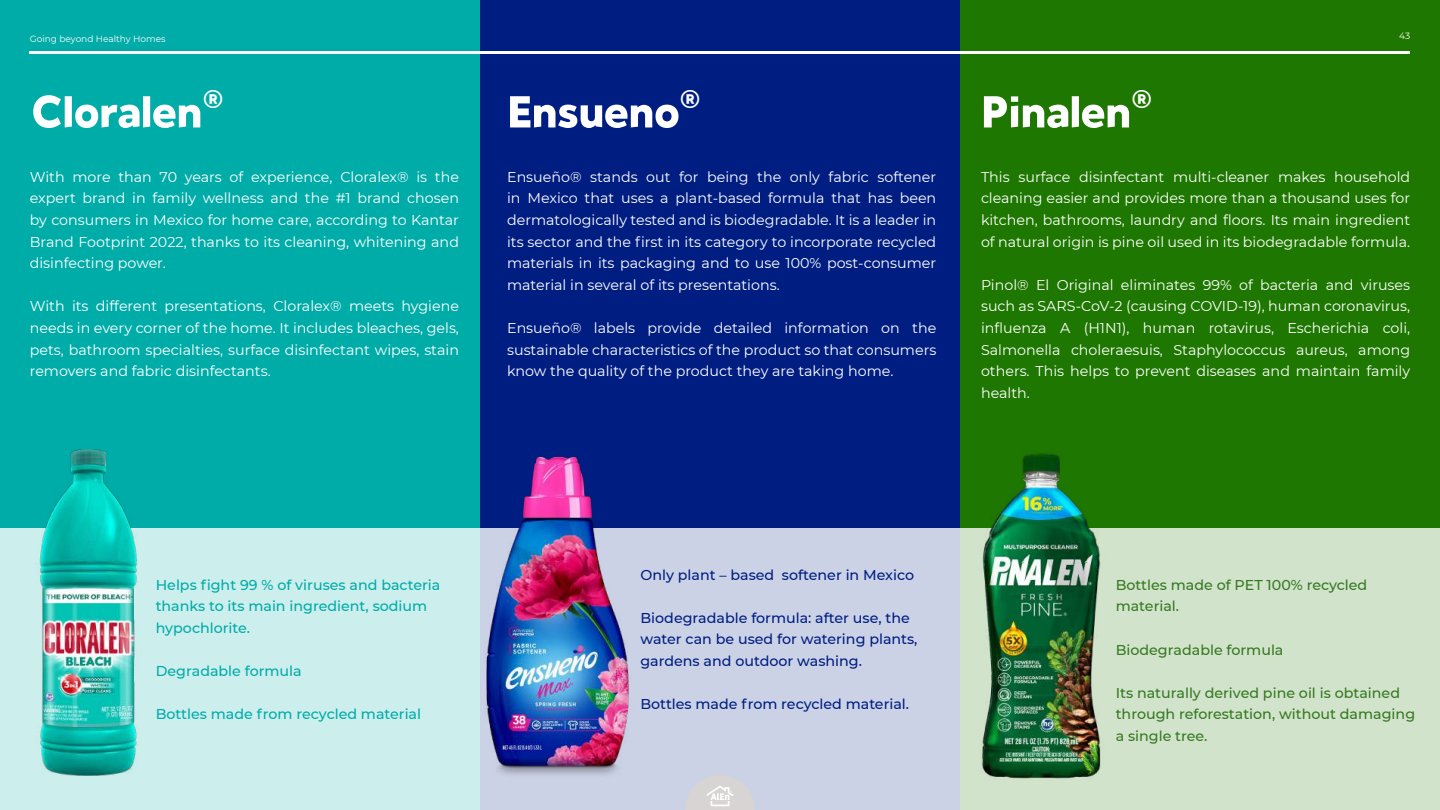
<style>
.page{position:relative;width:1440px;height:810px;background:#fff}
.page>*{position:absolute;margin:0;border:0;box-sizing:border-box;transform-origin:0 0}
.t1{font:58.5px "Charlly Sans";color:#fff}
.t2{font:14.25px/21.6px "Montserrat";color:#fff;text-align:justify}
.t3{font:500 14.25px/21.6px "Montserrat";color:#001e82}
.t4{font:500 14.25px/21.6px "Montserrat";color:#357a21}
.t5{font:500 14.25px/21.6px "Montserrat";color:#00aca8}
.t6{font:9px "Montserrat";color:#fff}
</style>
<div class="page">
<div style="left:0;top:0;width:480px;height:810px;background:#00aca8"></div>
<div style="left:480px;top:0;width:480px;height:810px;background:#001e82"></div>
<div style="left:960px;top:0;width:480px;height:810px;background:#1e7700"></div>
<div style="left:0;top:529px;width:480px;height:281px;background:#cceeed"></div>
<div style="left:480px;top:529px;width:480px;height:281px;background:#ccd2e6"></div>
<div style="left:960px;top:529px;width:480px;height:281px;background:#d2e3cc"></div>
<img style="left:30px;top:449px;width:116px;height:326px">
<img style="left:459px;top:456px;width:196px;height:319px">
<img style="left:967px;top:453px;width:149px;height:326px">
<hr style="left:30px;top:51px;width:1380px;height:3px;background:#fff">
<svg style="left:685px;top:775px;width:70px;height:35px"></svg>
<p class="t6" style="left:30px;top:33px;width:137px">Going beyond Healthy Homes</p>
<h1 class="t1" style="left:30px;top:82px;width:195px">Cloralen<sup>®</sup></h1>
<h1 class="t1" style="left:508px;top:82px;width:195px">Ensueno<sup>®</sup></h1>
<h1 class="t1" style="left:982px;top:82px;width:172px">Pinalen<sup>®</sup></h1>
<p class="t6" style="left:1399px;top:29px;width:12px">43</p>
<p class="t2" style="left:30px;top:165px;width:431px">With more than 70 years of experience, Cloralex® is the expert brand in family wellness and the #1 brand chosen by consumers in Mexico for home care, according to Kantar Brand Footprint 2022, thanks to its cleaning, whitening and disinfecting power.</p>
<p class="t2" style="left:30px;top:295px;width:431px">With its different presentations, Cloralex® meets hygiene needs in every corner of the home. It includes bleaches, gels, pets, bathroom specialties, surface disinfectant wipes, stain removers and fabric disinfectants.</p>
<p class="t2" style="left:507px;top:165px;width:431px">Ensueño® stands out for being the only fabric softener in Mexico that uses a plant-based formula that has been dermatologically tested and is biodegradable. It is a leader in its sector and the first in its category to incorporate recycled materials in its packaging and to use 100% post-consumer material in several of its presentations.</p>
<p class="t2" style="left:507px;top:317px;width:431px">Ensueño® labels provide detailed information on the sustainable characteristics of the product so that consumers know the quality of the product they are taking home.</p>
<p class="t2" style="left:981px;top:165px;width:431px">This surface disinfectant multi-cleaner makes household cleaning easier and provides more than a thousand uses for kitchen, bathrooms, laundry and floors. Its main ingredient of natural origin is pine oil used in its biodegradable formula.</p>
<p class="t2" style="left:981px;top:274px;width:431px">Pinol® El Original eliminates 99% of bacteria and viruses such as SARS-CoV-2 (causing COVID-19), human coronavirus, influenza A (H1N1), human rotavirus, Escherichia coli, Salmonella choleraesuis, Staphylococcus aureus, among others. This helps to prevent diseases and maintain family health.</p>
<p class="t5" style="left:156px;top:573px;width:286px">Helps fight 99 % of viruses and bacteria thanks to its main ingredient, sodium hypochlorite.</p>
<p class="t5" style="left:156px;top:660px;width:148px">Degradable formula</p>
<p class="t5" style="left:156px;top:703px;width:267px">Bottles made from recycled material</p>
<p class="t3" style="left:640px;top:563px;width:275px">Only plant – based softener in Mexico</p>
<p class="t3" style="left:640px;top:606px;width:279px">Biodegradable formula: after use, the water can be used for watering plants, gardens and outdoor washing.</p>
<p class="t3" style="left:640px;top:693px;width:270px">Bottles made from recycled material.</p>
<p class="t4" style="left:1116px;top:573px;width:253px">Bottles made of PET 100% recycled material.</p>
<p class="t4" style="left:1116px;top:638px;width:169px">Biodegradable formula</p>
<p class="t4" style="left:1116px;top:681px;width:301px">Its naturally derived pine oil is obtained through reforestation, without damaging a single tree.</p>
</div>
